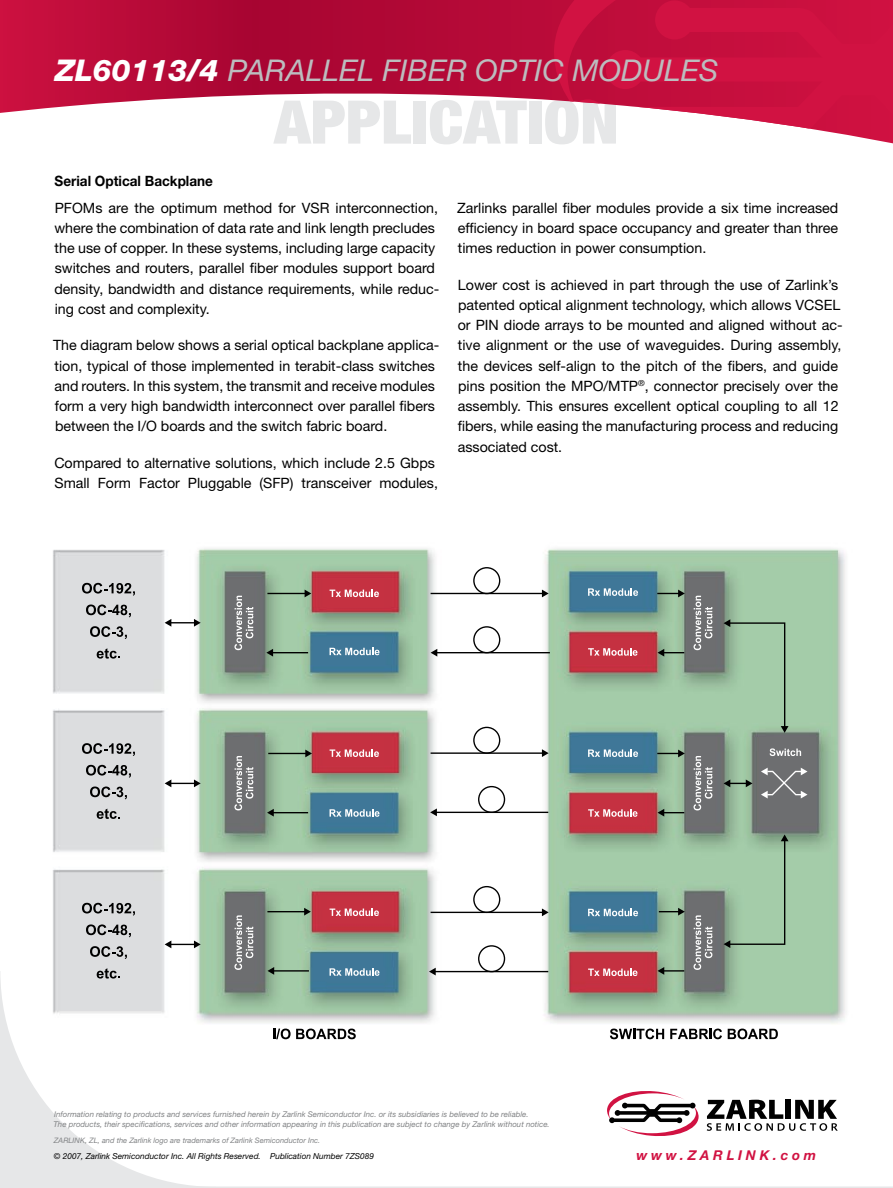
<style>
.page{position:relative;width:893px;height:1188px;background:#fff}
.page>*{position:absolute;margin:0;border:0;box-sizing:border-box;transform-origin:0 0}
.t1{font:900 condensed 60.15px "Helvetica Neue LT Std";color:#e6e7e8;scale:1.09 1}
.t2{font:italic 30px "Helvetica Neue LT Std";color:#bcbdbf}
.t3{font:14.25px/20.2px "Helvetica Neue LT Std";color:#000}
.t4{font:700 14.25px "Helvetica Neue LT Std";color:#000;scale:.95 1}
.t5{font:italic 700 13.5px "Helvetica Neue LT Std";letter-spacing:.275em;color:#d11242}
.t6{font:italic 8.25px "Helvetica Neue LT Std";color:#000}
.t7{font:italic 7.8px/9.8px "Helvetica Neue LT Std";color:#808284}
.t8{font:italic 7.5px "Helvetica Neue LT Std";color:#808284}
.s1{font-weight:800;color:#fff}
</style>
<div class="page">
<div style="left:0;top:972px;width:216px;height:215px;background:#e6e7e8"></div>
<div style="left:0;top:756px;width:432px;height:431px;background:#fff;border-radius:50%"></div>
<hr style="left:0;top:1186px;width:893px;height:2px;background:#e6e7e8">
<svg style="left:0;top:0;width:893px;height:144px"></svg>
<svg style="left:552px;top:0;width:16px;height:124px"></svg>
<svg style="left:0;top:12px;width:478px;height:132px"></svg>
<svg style="left:568px;top:0;width:325px;height:138px;background:#d2315a"></svg>
<svg style="left:707px;top:1100px;width:131px;height:31px"></svg>
<svg style="left:607px;top:1091px;width:92px;height:45px"></svg>
<img style="left:53px;top:548px;width:792px;height:492px">
<svg style="left:542px;top:749px;width:7px;height:8px"></svg>
<hr style="left:431px;top:752px;width:113px;height:2px;background:#000">
<svg style="left:430px;top:808px;width:7px;height:8px"></svg>
<hr style="left:435px;top:812px;width:113px;height:1px;background:#000">
<svg style="left:542px;top:908px;width:7px;height:8px"></svg>
<hr style="left:431px;top:912px;width:113px;height:1px;background:#000">
<svg style="left:429px;top:968px;width:7px;height:7px"></svg>
<hr style="left:435px;top:971px;width:113px;height:1px;background:#000">
<svg style="left:657px;top:590px;width:28px;height:7px"></svg>
<svg style="left:657px;top:649px;width:27px;height:8px"></svg>
<svg style="left:657px;top:750px;width:28px;height:7px"></svg>
<svg style="left:657px;top:809px;width:27px;height:8px"></svg>
<svg style="left:659px;top:908px;width:26px;height:8px"></svg>
<svg style="left:657px;top:967px;width:7px;height:8px"></svg>
<hr style="left:663px;top:970px;width:21px;height:2px;background:#000">
<svg style="left:724px;top:780px;width:28px;height:7px"></svg>
<svg style="left:724px;top:619px;width:64px;height:114px;background:#9bc09f"></svg>
<svg style="left:724px;top:835px;width:64px;height:113px;background:#99bf9e"></svg>
<svg style="left:305px;top:590px;width:6px;height:7px"></svg>
<hr style="left:267px;top:593px;width:39px;height:1px;background:#000">
<svg style="left:266px;top:649px;width:7px;height:8px"></svg>
<hr style="left:272px;top:652px;width:36px;height:1px;background:#000">
<svg style="left:305px;top:750px;width:7px;height:7px"></svg>
<hr style="left:268px;top:753px;width:38px;height:1px;background:#000">
<svg style="left:267px;top:809px;width:7px;height:8px"></svg>
<hr style="left:273px;top:812px;width:35px;height:1px;background:#000">
<svg style="left:304px;top:908px;width:7px;height:8px"></svg>
<hr style="left:267px;top:911px;width:38px;height:1px;background:#000">
<svg style="left:267px;top:967px;width:7px;height:8px"></svg>
<hr style="left:273px;top:970px;width:36px;height:2px;background:#000">
<svg style="left:165px;top:780px;width:36px;height:7px"></svg>
<svg style="left:165px;top:619px;width:36px;height:8px"></svg>
<svg style="left:165px;top:941px;width:36px;height:7px"></svg>
<svg style="left:330px;top:590px;width:49px;height:7px"></svg>
<svg style="left:329px;top:648px;width:51px;height:7px"></svg>
<svg style="left:330px;top:749px;width:49px;height:8px"></svg>
<svg style="left:329px;top:809px;width:51px;height:8px"></svg>
<svg style="left:330px;top:909px;width:49px;height:7px"></svg>
<svg style="left:329px;top:968px;width:51px;height:8px"></svg>
<svg style="left:588px;top:588px;width:50px;height:8px"></svg>
<svg style="left:588px;top:648px;width:49px;height:8px"></svg>
<svg style="left:588px;top:749px;width:50px;height:8px"></svg>
<svg style="left:588px;top:809px;width:49px;height:8px"></svg>
<svg style="left:588px;top:909px;width:50px;height:7px"></svg>
<svg style="left:588px;top:969px;width:49px;height:7px"></svg>
<svg style="left:770px;top:748px;width:31px;height:8px"></svg>
<svg style="left:761px;top:768px;width:46px;height:31px"></svg>
<svg style="left:234px;top:596px;width:19px;height:54px"></svg>
<svg style="left:273px;top:1029px;width:83px;height:10px"></svg>
<svg style="left:610px;top:1029px;width:54px;height:10px"></svg>
<svg style="left:670px;top:1029px;width:52px;height:10px"></svg>
<svg style="left:728px;top:1029px;width:50px;height:10px"></svg>
<svg style="left:97px;top:648px;width:23px;height:11px"></svg>
<svg style="left:90px;top:626px;width:37px;height:13px"></svg>
<svg style="left:86px;top:605px;width:45px;height:12px"></svg>
<svg style="left:82px;top:583px;width:53px;height:13px"></svg>
<svg style="left:97px;top:809px;width:23px;height:10px"></svg>
<svg style="left:90px;top:787px;width:37px;height:12px"></svg>
<svg style="left:86px;top:765px;width:45px;height:13px"></svg>
<svg style="left:82px;top:743px;width:53px;height:13px"></svg>
<svg style="left:97px;top:968px;width:23px;height:11px"></svg>
<svg style="left:90px;top:946px;width:37px;height:13px"></svg>
<svg style="left:86px;top:924px;width:45px;height:13px"></svg>
<svg style="left:82px;top:903px;width:53px;height:13px"></svg>
<svg style="left:472px;top:726px;width:34px;height:247px"></svg>
<svg style="left:542px;top:590px;width:7px;height:7px"></svg>
<hr style="left:431px;top:593px;width:113px;height:1px;background:#000">
<div style="left:473px;top:567px;width:27px;height:27px;border:1px solid #000;border-radius:50%"></div>
<svg style="left:431px;top:649px;width:6px;height:8px"></svg>
<hr style="left:434px;top:652px;width:116px;height:1px;background:#000">
<div style="left:473px;top:626px;width:27px;height:27px;border:1px solid #000;border-radius:50%"></div>
<svg style="left:234px;top:756px;width:19px;height:54px"></svg>
<svg style="left:234px;top:915px;width:19px;height:55px"></svg>
<svg style="left:693px;top:596px;width:19px;height:54px"></svg>
<svg style="left:693px;top:756px;width:19px;height:54px"></svg>
<svg style="left:693px;top:915px;width:19px;height:55px"></svg>
<h2 class="t2" style="left:55px;top:52px;width:665px"><span class="s1">ZL60113/4</span> PARALLEL FIBER OPTIC MODULES</h2>
<p class="t4" style="left:55px;top:172px;width:168px">Serial Optical Backplane</p>
<h1 class="t1" style="left:274px;top:85px;width:318px">APPLICATION</h1>
<p class="t3" style="left:54px;top:197px;width:386px">PFOMs are the optimum method for VSR interconnection, where the combination of data rate and link length precludes the use of copper. In these systems, including large capacity switches and routers, parallel fiber modules support board density, bandwidth and distance requirements, while reduc&shy;ing cost and complexity.</p>
<p class="t3" style="left:53px;top:335px;width:388px">The diagram below shows a serial optical backplane applica&shy;tion, typical of those implemented in terabit-class switches and routers. In this system, the transmit and receive modules form a very high bandwidth interconnect over parallel fibers between the I/O boards and the switch fabric board.</p>
<p class="t3" style="left:54px;top:452px;width:385px">Compared to alternative solutions, which include 2.5 Gbps<br>Small Form Factor Pluggable (SFP) transceiver modules,</p>
<p class="t3" style="left:457px;top:197px;width:383px;text-align:justify">Zarlinks parallel fiber modules provide a six time increased efficiency in board space occupancy and greater than three times reduction in power consumption.</p>
<p class="t3" style="left:458px;top:274px;width:386px">Lower cost is achieved in part through the use of Zarlink’s patented optical alignment technology, which allows VCSEL or PIN diode arrays to be mounted and aligned without ac&shy;tive alignment or the use of waveguides. During assembly, the devices self-align to the pitch of the fibers, and guide pins position the MPO/MTP<sup>®</sup>‚ connector precisely over the assembly. This ensures excellent optical coupling to all 12 fibers, while easing the manufacturing process and reducing associated cost.</p>
<p class="t7" style="left:53px;top:1109px;width:498px">Information relating to products and services furnished herein by Zarlink Semiconductor Inc. or its subsidiaries is believed to be reliable.<br>The products, their specifications, services and other information appearing in this publication are subject to change by Zarlink without notice.</p>
<p class="t8" style="left:54px;top:1136px;width:268px">ZARLINK, ZL, and the Zarlink logo are trademarks of Zarlink Semiconductor Inc.</p>
<p class="t6" style="left:54px;top:1151px;width:322px">© 2007, Zarlink Semiconductor Inc. All Rights Reserved. Publication Number 7ZS089</p>
<p class="t5" style="left:636px;top:1147px;width:181px">www.ZARLINK.com</p>
</div>
